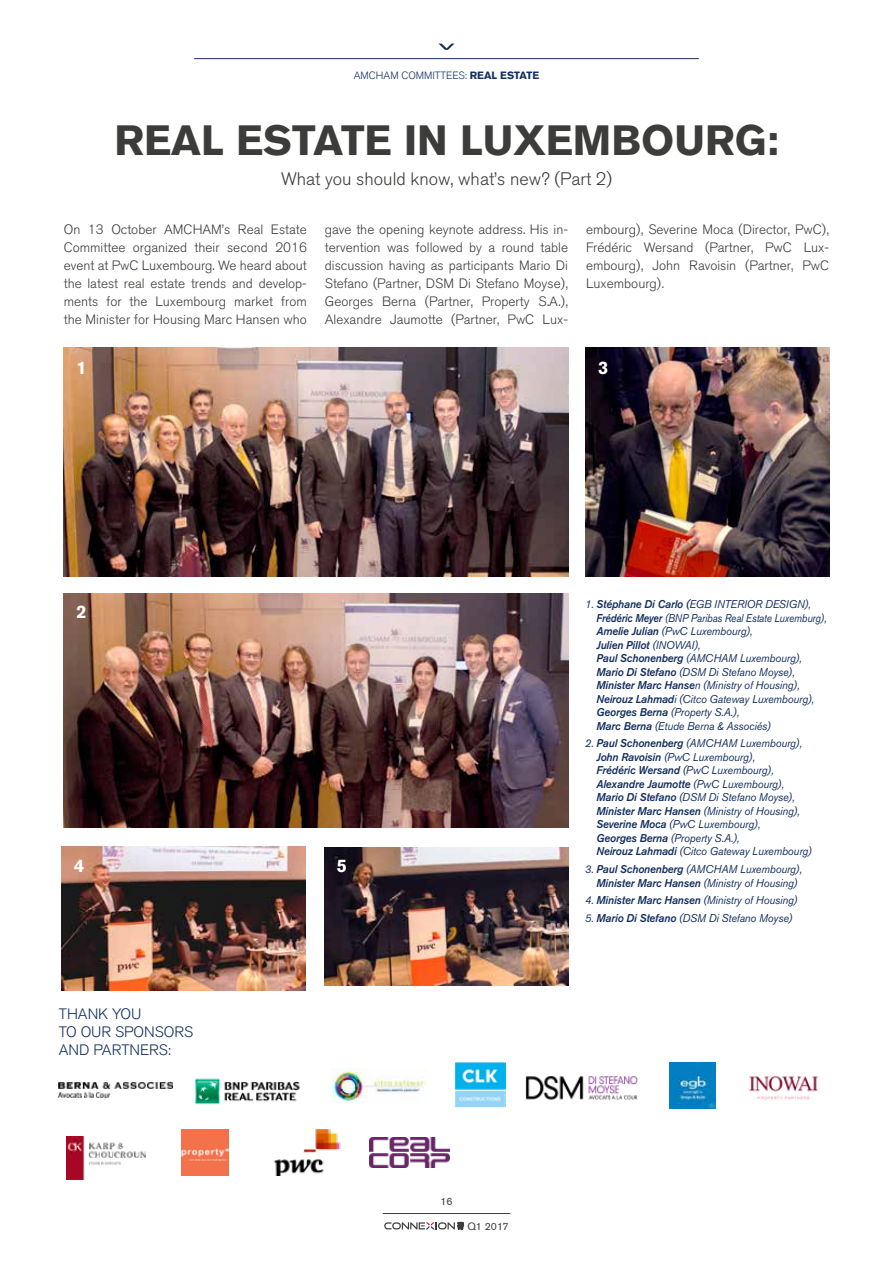
<style>
.page{position:relative;width:893px;height:1263px;background:#fff}
.page>*{position:absolute;margin:0;border:0;box-sizing:border-box;transform-origin:0 0}
.t1{font:700 42px "Akzidenz Grotesk BQ";color:#3c3c3b}
.t2{font:300 18px "Akzidenz Grotesk BQ";color:#3c3c3b}
.t3{font:700 18px "Akzidenz Grotesk BQ";color:#fff}
.t4{font:300 15px/18px "Akzidenz Grotesk BQ";color:#142f60}
.t5{font:300 13.5px/18px "Akzidenz Grotesk BQ";color:#3c3c3b;text-align:justify}
.t6{font:italic 11.25px/13.5px "Akzidenz Grotesk BQ";letter-spacing:-.01em;color:#142f60;scale:.95 1}
.t7{font:italic 11.25px "Akzidenz Grotesk BQ Med";letter-spacing:-.01em;color:#142f60;scale:.95 1}
.t8{font:300 10.5px "Akzidenz Grotesk BQ";color:#142f60}
.t9{font:10.5px "Akzidenz Grotesk BQ";color:#3c3c3b}
.s1{font-weight:700}
.s2{font-family:"Akzidenz Grotesk BQ Med"}
.s3{font-family:"Akzidenz Grotesk BQ"}
</style>
<div class="page">
<svg style="left:439px;top:44px;width:15px;height:6px"></svg>
<hr style="left:194px;top:58px;width:505px;height:1px;background:#142f60">
<svg style="left:384px;top:1222px;width:80px;height:8px"></svg>
<hr style="left:383px;top:1213px;width:127px;height:1px;background:#3c3c3b">
<img style="left:64px;top:348px;width:504px;height:228px">
<img style="left:585px;top:348px;width:244px;height:228px">
<img style="left:61px;top:846px;width:244px;height:144px">
<img style="left:64px;top:593px;width:504px;height:234px">
<img style="left:324px;top:847px;width:244px;height:138px">
<img style="left:59px;top:1081px;width:113px;height:17px">
<img style="left:67px;top:1136px;width:78px;height:43px">
<img style="left:525px;top:1076px;width:113px;height:24px">
<img style="left:669px;top:1062px;width:47px;height:46px">
<img style="left:182px;top:1129px;width:46px;height:47px">
<img style="left:455px;top:1062px;width:51px;height:45px">
<img style="left:273px;top:1129px;width:68px;height:47px">
<img style="left:370px;top:1137px;width:80px;height:31px">
<img style="left:332px;top:1068px;width:96px;height:35px">
<img style="left:195px;top:1078px;width:105px;height:27px">
<img style="left:749px;top:1076px;width:69px;height:24px">
<p class="t8" style="left:354px;top:70px;width:187px">AMCHAM COMMITTEES: <span class="s1">REAL ESTATE</span></p>
<h1 class="t1" style="left:114px;top:116px;width:666px">REAL ESTATE IN LUXEMBOURG:</h1>
<h2 class="t2" style="left:281px;top:168px;width:333px">What you should know, what’s new? (Part 2)</h2>
<p class="t5" style="left:64px;top:221px;width:245px">On 13 October AMCHAM’s Real Estate Committee organized their second 2016 event at PwC Luxembourg. We heard about the latest real estate trends and develop&shy;ments for the Luxembourg market from the Minister for Housing Marc Hansen who</p>
<p class="t5" style="left:325px;top:221px;width:245px">gave the opening keynote address. His in&shy;tervention was followed by a round table discussion having as participants Mario Di Stefano (Partner, DSM Di Stefano Moyse), Georges Berna (Partner, Property S.A.), Alexandre Jaumotte (Partner, PwC Lux-</p>
<p class="t5" style="left:586px;top:221px;width:245px">embourg), Severine Moca (Director, PwC), Frédéric Wersand (Partner, PwC Lux&shy;embourg), John Ravoisin (Partner, PwC Luxembourg).</p>
<h2 class="t3" style="left:77px;top:357px;width:12px">1</h2>
<h2 class="t3" style="left:598px;top:357px;width:12px">3</h2>
<h2 class="t3" style="left:77px;top:602px;width:12px">2</h2>
<h2 class="t3" style="left:74px;top:855px;width:12px">4</h2>
<h2 class="t3" style="left:337px;top:855px;width:12px">5</h2>
<h3 class="t4" style="left:59px;top:1005px;width:136px">THANK YOU<br>TO OUR SPONSORS<br>AND PARTNERS:</h3>
<p class="t6" style="left:597px;top:597px;width:244px;text-indent:-11px">1. <span class="s2">Stéphane Di Carlo (</span>EGB INTERIOR DESIGN),<br><span class="s2">Frédéric Meyer</span> (BNP Paribas Real Estate Luxemburg),<br><span class="s2">Amelie Julian</span> (PwC Luxembourg),</p>
<p class="t7" style="left:597px;top:638px;width:111px">Julien Pillot <span class="s3">(INOWAI),</span></p>
<p class="t6" style="left:597px;top:651px;width:231px"><span class="s2">Paul Schonenberg</span> (AMCHAM Luxembourg), <span class="s2">Mario Di Stefano</span> (DSM Di Stefano Moyse), <span class="s2">Minister Marc Hanse</span>n (Ministry of Housing), <span class="s2">Neirouz Lahmad</span>i (Citco Gateway Luxembourg), <span class="s2">Georges Berna</span> (Property S.A.),<br><span class="s2">Marc Berna</span> (Etude Berna &amp; Associés)</p>
<p class="t6" style="left:597px;top:736px;width:218px;text-indent:-11px">2. <span class="s2">Paul Schonenberg</span> (AMCHAM Luxembourg),<br><span class="s2">John Ravoisin</span> (PwC Luxembourg),<br><span class="s2">Frédéric Wersand</span> (PwC Luxembourg),</p>
<p class="t7" style="left:597px;top:777px;width:199px">Alexandre Jaumotte <span class="s3">(PwC Luxembourg),</span></p>
<p class="t6" style="left:597px;top:790px;width:228px"><span class="s2">Mario Di Stefano</span> (DSM Di Stefano Moyse), <span class="s2">Minister Marc Hansen</span> (Ministry of Housing), <span class="s2">Severine Moca</span> (PwC Luxembourg),<br><span class="s2">Georges Berna</span> (Property S.A.),<br><span class="s2">Neirouz Lahmadi</span> (Citco Gateway Luxembourg)</p>
<p class="t6" style="left:585px;top:862px;width:230px;text-align:center">3. <span class="s2">Paul Schonenberg</span> (AMCHAM Luxembourg),<br><span class="s2">Minister Marc Hansen</span> (Ministry of Housing)</p>
<p class="t6" style="left:585px;top:893px;width:224px">4. <span class="s2">Minister Marc Hansen</span> (Ministry of Housing)</p>
<p class="t6" style="left:585px;top:911px;width:219px">5. <span class="s2">Mario Di Stefano</span> (DSM Di Stefano Moyse)</p>
<p class="t9" style="left:440px;top:1195px;width:14px">16</p>
<p class="t9" style="left:467px;top:1220px;width:43px">Q1 2017</p>
</div>
